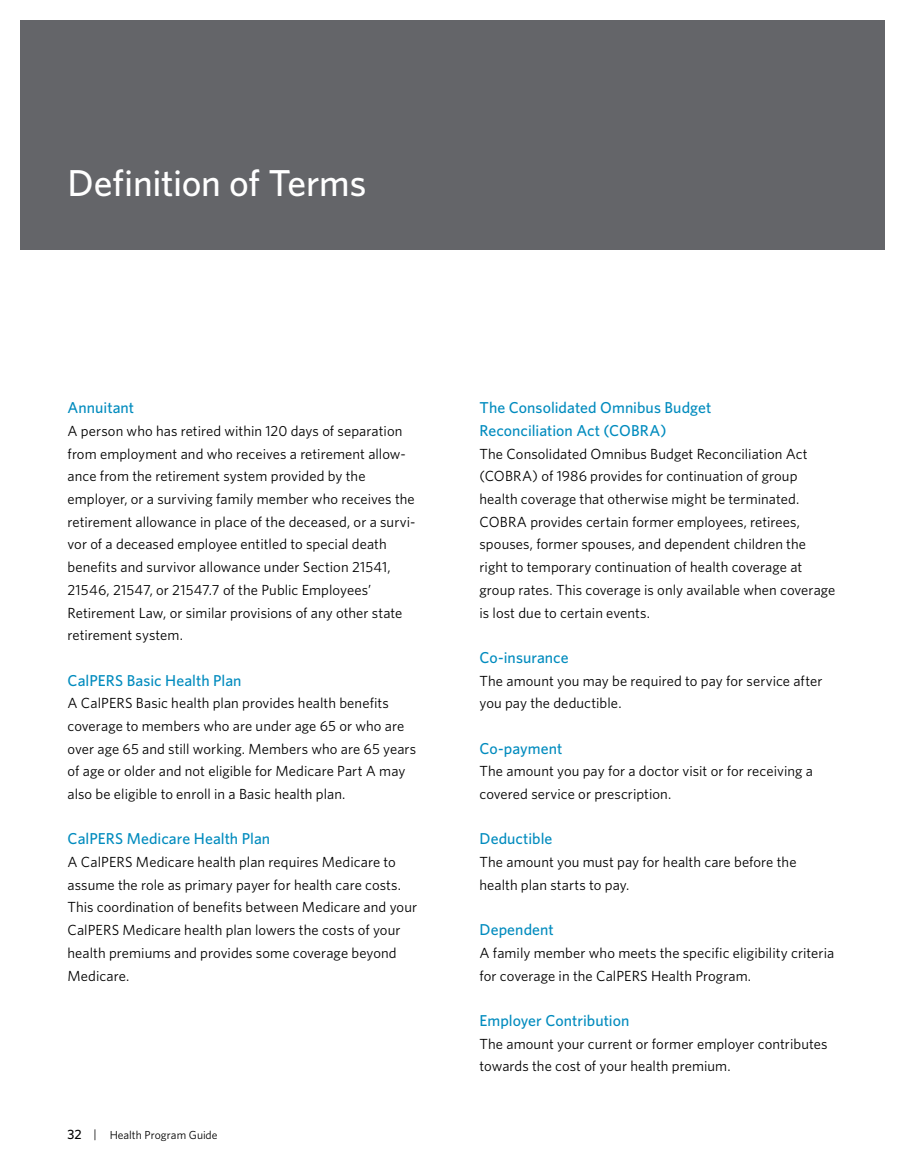
<style>
.page{position:relative;width:905px;height:1175px;background:#fff}
.page>*{position:absolute;margin:0;border:0;box-sizing:border-box;transform-origin:0 0}
.t1{font:500 37.5px "Whitney";letter-spacing:-.01em;color:#fff}
.t2{font:500 15.75px/22.6px "Whitney";letter-spacing:.005em;color:#008bbe}
.body-1st_paragraph{font:14.7px/22.6px "Whitney";letter-spacing:.005em;color:#000}
.t3{font:11.7px "Whitney";letter-spacing:.005em;color:#000}
.s1{font-weight:500;font-size:13.5px}
.s2{font-size:12px}
</style>
<div class="page">
<div style="left:20px;top:20px;width:864px;height:230px;background:#646569"></div>
<h1 class="t1" style="left:68px;top:158px;width:300px">Definition of Terms</h1>
<h3 class="t2" style="left:68px;top:396px;width:68px">Annuitant</h3>
<p class="body-1st_paragraph" style="left:68px;top:419px;width:349px">A person who has retired within 120 days of separation from employment and who receives a retirement allow&shy;ance from the retirement system provided by the employer, or a surviving family member who receives the retirement allowance in place of the deceased, or a survi&shy;vor of a deceased employee entitled to special death benefits and survivor allowance under Section 21541, 21546, 21547, or 21547.7 of the Public Employees’ Retirement Law, or similar provisions of any other state retirement system.</p>
<h3 class="t2" style="left:68px;top:668px;width:175px">CalPERS Basic Health Plan</h3>
<p class="body-1st_paragraph" style="left:68px;top:691px;width:350px">A CalPERS Basic health plan provides health benefits coverage to members who are under age 65 or who are over age 65 and still working. Members who are 65 years of age or older and not eligible for Medicare Part A may also be eligible to enroll in a Basic health plan.</p>
<h3 class="t2" style="left:68px;top:827px;width:204px">CalPERS Medicare Health Plan</h3>
<p class="body-1st_paragraph" style="left:68px;top:850px;width:351px">A CalPERS Medicare health plan requires Medicare to assume the role as primary payer for health care costs.<br>This coordination of benefits between Medicare and your CalPERS Medicare health plan lowers the costs of your health premiums and provides some coverage beyond Medicare.</p>
<p class="t3" style="left:68px;top:1126px;width:151px"><span class="s1">32</span> <span class="s2">|</span> Health Program Guide</p>
<h3 class="t2" style="left:479px;top:396px;width:233px">The Consolidated Omnibus Budget<br>Reconciliation Act (COBRA)</h3>
<p class="body-1st_paragraph" style="left:479px;top:442px;width:357px">The Consolidated Omnibus Budget Reconciliation Act (COBRA) of 1986 provides for continuation of group health coverage that otherwise might be terminated.<br>COBRA provides certain former employees, retirees, spouses, former spouses, and dependent children the right to temporary continuation of health coverage at group rates. This coverage is only available when coverage is lost due to certain events.</p>
<h3 class="t2" style="left:479px;top:646px;width:91px">Co-insurance</h3>
<p class="body-1st_paragraph" style="left:479px;top:668px;width:344px">The amount you may be required to pay for service after you pay the deductible.</p>
<h3 class="t2" style="left:479px;top:736px;width:84px">Co-payment</h3>
<p class="body-1st_paragraph" style="left:479px;top:759px;width:335px">The amount you pay for a doctor visit or for receiving a covered service or prescription.</p>
<h3 class="t2" style="left:479px;top:827px;width:74px">Deductible</h3>
<p class="body-1st_paragraph" style="left:479px;top:850px;width:318px">The amount you must pay for health care before the health plan starts to pay.</p>
<h3 class="t2" style="left:479px;top:918px;width:76px">Dependent</h3>
<p class="body-1st_paragraph" style="left:479px;top:941px;width:356px">A family member who meets the specific eligibility criteria for coverage in the CalPERS Health Program.</p>
<h3 class="t2" style="left:479px;top:1008px;width:151px">Employer Contribution</h3>
<p class="body-1st_paragraph" style="left:479px;top:1031px;width:349px">The amount your current or former employer contributes towards the cost of your health premium.</p>
</div>
